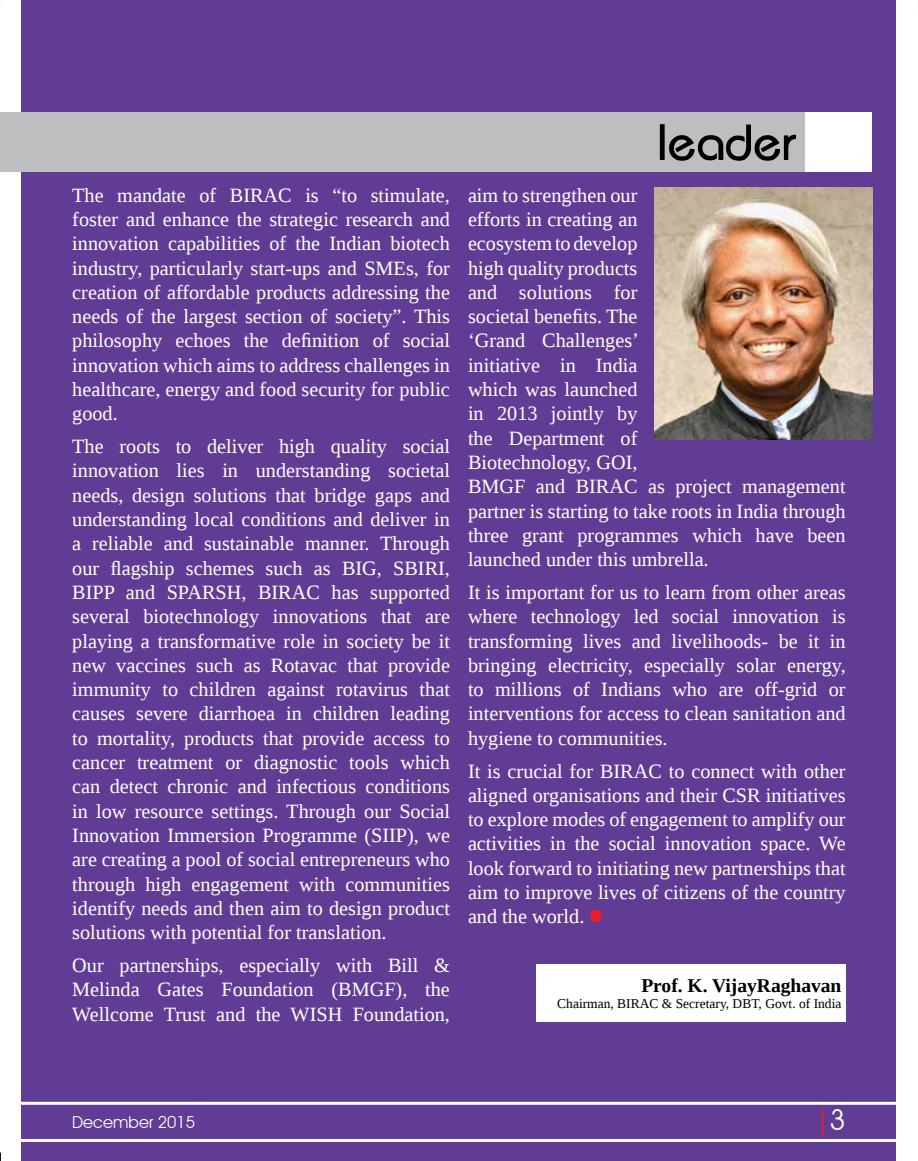
<style>
.page{position:relative;width:918px;height:1161px;background:#fff}
.page>*{position:absolute;margin:0;border:0;box-sizing:border-box;transform-origin:0 0}
.t1{font:51px "Bauhaus";color:#000}
.t2{font:28.5px "Avant Garde IT Cby BT";color:#ed1d24}
.t3{font:20.25px/24.3px "Liberation Serif";color:#fff;text-align:justify}
.t4{font:700 19.5px "Liberation Serif";color:#000}
.t5{font:16.5px "Avant Garde IT Cby BT";color:#fff}
.t6{font:13.5px "Liberation Serif";color:#000}
.s1{color:#ed1d24}
.s2{color:#fff}
</style>
<div class="page">
<div style="left:21px;top:0;width:875px;height:1161px;background:#603c94"></div>
<div style="left:804px;top:112px;width:68px;height:60px;background:#fff"></div>
<div style="left:0;top:112px;width:804px;height:60px;background:#bcbec0"></div>
<div style="left:536px;top:965px;width:310px;height:57px;background:#fff"></div>
<img style="left:654px;top:188px;width:218px;height:252px">
<hr style="left:0;top:1102px;width:918px;height:3px;background:#fff">
<hr style="left:0;top:1139px;width:918px;height:3px;background:#fff">
<p class="t3" style="left:72px;top:183px;width:379px">The mandate of BIRAC is “to stimulate, foster and enhance the strategic research and innovation capabilities of the Indian biotech industry, particularly start-ups and SMEs, for creation of affordable products addressing the needs of the largest section of society”. This philosophy echoes the definition of social innovation which aims to address challenges in healthcare, energy and food security for public good.</p>
<p class="t3" style="left:72px;top:434px;width:379px">The roots to deliver high quality social innovation lies in understanding societal needs, design solutions that bridge gaps and understanding local conditions and deliver in a reliable and sustainable manner. Through our flagship schemes such as BIG, SBIRI, BIPP and SPARSH, BIRAC has supported several biotechnology innovations that are playing a transformative role in society be it new vaccines such as Rotavac that provide immunity to children against rotavirus that causes severe diarrhoea in children leading to mortality, products that provide access to cancer treatment or diagnostic tools which can detect chronic and infectious conditions in low resource settings. Through our Social Innovation Immersion Programme (SIIP), we are creating a pool of social entrepreneurs who through high engagement with communities identify needs and then aim to design product solutions with potential for translation.</p>
<p class="t3" style="left:72px;top:953px;width:379px">Our partnerships, especially with Bill &amp; Melinda Gates Foundation (BMGF), the Wellcome Trust and the WISH Foundation,</p>
<h1 class="t1" style="left:657px;top:111px;width:141px">leader</h1>
<p class="t3" style="left:468px;top:183px;width:379px;text-align:left">aim to strengthen our<br>efforts in creating an<br>ecosystem to develop<br>high quality products<br>and solutions for<br>societal benefits. The<br>‘Grand Challenges’<br>initiative in India<br>which was launched<br>in 2013 jointly by<br>the Department of<br>Biotechnology, GOI,<br>BMGF and BIRAC as project management partner is starting to take roots in India through three grant programmes which have been launched under this umbrella.</p>
<p class="t3" style="left:468px;top:580px;width:379px">It is important for us to learn from other areas where technology led social innovation is transforming lives and livelihoods- be it in bringing electricity, especially solar energy, to millions of Indians who are off-grid or interventions for access to clean sanitation and hygiene to communities.</p>
<p class="t3" style="left:468px;top:759px;width:379px">It is crucial for BIRAC to connect with other aligned organisations and their CSR initiatives to explore modes of engagement to amplify our activities in the social innovation space. We look forward to initiating new partnerships that aim to improve lives of citizens of the country and the world. <span class="s1">■</span></p>
<p class="t4" style="left:641px;top:972px;width:202px">Prof. K. VijayRaghavan</p>
<p class="t6" style="left:557px;top:995px;width:286px">Chairman, BIRAC &amp; Secretary, DBT, Govt. of India</p>
<p class="t5" style="left:72px;top:1112px;width:124px">December 2015</p>
<h2 class="t2" style="left:815px;top:1103px;width:32px">|<span class="s2">3</span></h2>
</div>
